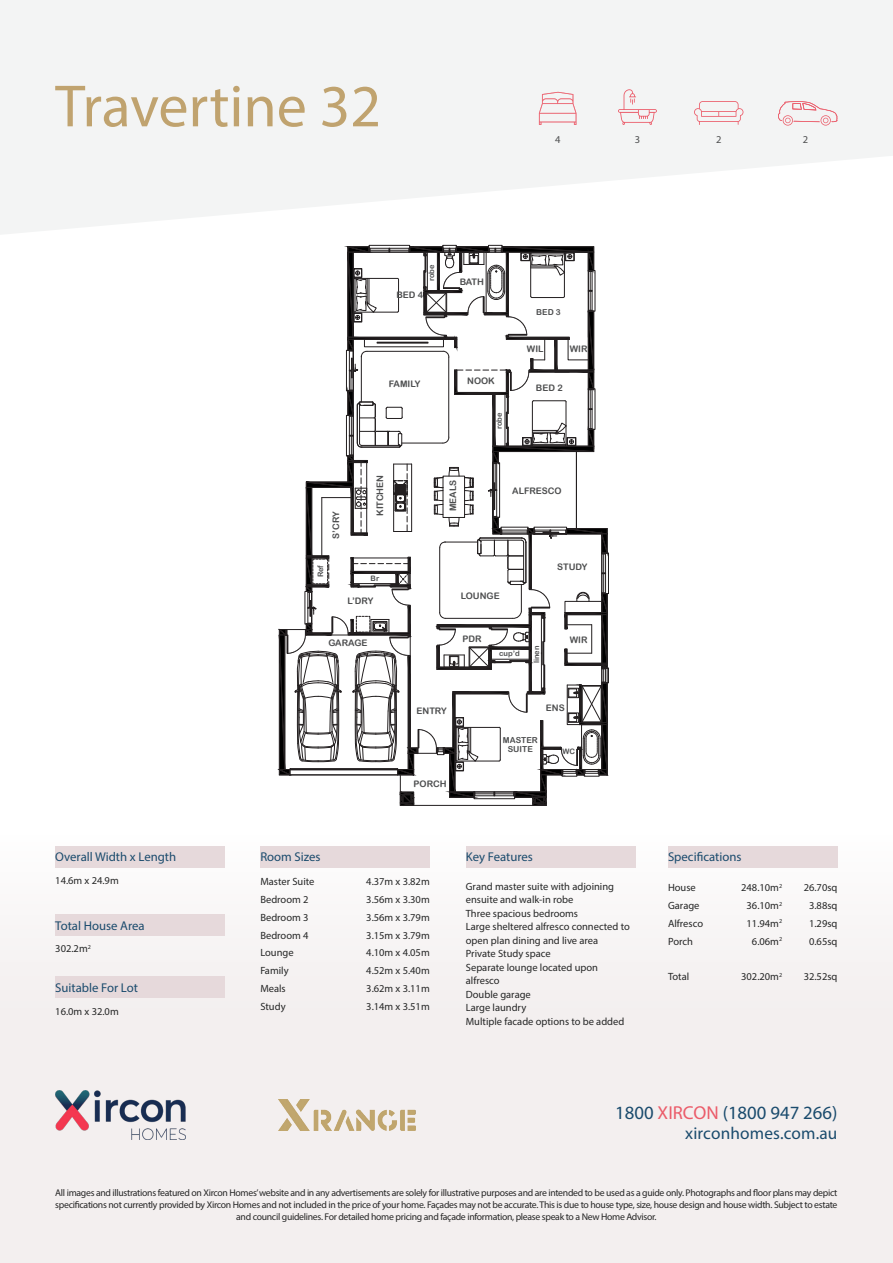
<style>
.page{position:relative;width:893px;height:1263px;background:#fff}
.page>*{position:absolute;margin:0;border:0;box-sizing:border-box;transform-origin:0 0}
.t1{font:60px "Myriad Pro";color:#c0a36f}
.t2{font:18.75px "Myriad Pro";color:#1a4b6d}
.t3{font:17.25px "Myriad Pro";letter-spacing:.01em;color:#1a4b6d}
.t4{font:12.75px "Myriad Pro";color:#1a4b6d}
.t5{font:10.5px/13.5px "Myriad Pro";color:#252626}
.t6{font:10.5px "Myriad Pro";color:#4d4e4f}
.t7{font:9.75px/12px "Myriad Pro";letter-spacing:-.03em;color:#262626;text-align:center}
.t8{font:9px "Arial Rounded MT Bold";color:#4d4e4f}
.t9{font:8.25px "Arial Rounded MT Bold";color:#4d4e4f}
.t10{font:7.5px "Arial Rounded MT Bold";color:#4d4e4f}
.s1{color:#eb5b69}
</style>
<div class="page">
<div style="left:0;top:835px;width:893px;height:428px;background:#f3efef"></div>
<svg style="left:0;top:0;width:893px;height:234px;fill:#f3f4f4"></svg>
<div style="left:260px;top:846px;width:170px;height:21px;background:#e6d9db"></div>
<div style="left:466px;top:846px;width:169px;height:21px;background:#e6d9db"></div>
<div style="left:668px;top:846px;width:169px;height:21px;background:#e6d9db"></div>
<img style="left:55px;top:1090px;width:131px;height:49px">
<div style="left:55px;top:976px;width:170px;height:22px;background:#e6d9db"></div>
<div style="left:55px;top:914px;width:170px;height:22px;background:#e6d9db"></div>
<div style="left:55px;top:846px;width:170px;height:21px;background:#e6d9db"></div>
<svg style="left:778px;top:100px;width:59px;height:26px"></svg>
<svg style="left:694px;top:101px;width:50px;height:24px"></svg>
<svg style="left:618px;top:89px;width:39px;height:36px"></svg>
<svg style="left:539px;top:92px;width:37px;height:33px"></svg>
<img style="left:279px;top:1099px;width:136px;height:31px">
<div style="left:602px;top:553px;width:7px;height:41px;border:1px solid #231f20"></div>
<div style="left:369px;top:245px;width:41px;height:7px;border:1px solid #231f20"></div>
<div style="left:443px;top:245px;width:13px;height:7px;border:1px solid #231f20"></div>
<div style="left:488px;top:245px;width:14px;height:7px;border:1px solid #231f20"></div>
<div style="left:602px;top:668px;width:7px;height:15px;border:1px solid #231f20"></div>
<svg style="left:279px;top:246px;width:329px;height:560px"></svg>
<p class="t1" style="left:55px;top:69px;width:327px">Travertine 32</p>
<p class="t6" style="left:555px;top:133px;width:7px">4</p>
<p class="t6" style="left:635px;top:133px;width:7px">3</p>
<p class="t6" style="left:716px;top:133px;width:7px">2</p>
<p class="t6" style="left:803px;top:133px;width:7px">2</p>
<p class="t10" style="left:427px;top:281px;width:18px;rotate:-90deg">robe</p>
<p class="t8" style="left:396px;top:289px;width:28px">BED 4</p>
<p class="t8" style="left:389px;top:379px;width:33px">FAMILY</p>
<p class="t8" style="left:460px;top:276px;width:26px">BATH</p>
<p class="t8" style="left:467px;top:376px;width:29px">NOOK</p>
<p class="t10" style="left:495px;top:429px;width:18px;rotate:-90deg">robe</p>
<p class="t9" style="left:536px;top:307px;width:26px">BED 3</p>
<p class="t8" style="left:527px;top:344px;width:18px">WIL</p>
<p class="t8" style="left:570px;top:344px;width:19px">WIR</p>
<p class="t8" style="left:536px;top:382px;width:28px">BED 2</p>
<p class="t8" style="left:331px;top:539px;width:29px;rotate:-90deg">S’CRY</p>
<p class="t8" style="left:375px;top:516px;width:43px;rotate:-90deg">KITCHEN</p>
<p class="t10" style="left:316px;top:577px;width:14px;rotate:-90deg">Ref</p>
<p class="t10" style="left:371px;top:574px;width:10px">Br</p>
<p class="t8" style="left:348px;top:596px;width:27px">L’DRY</p>
<p class="t8" style="left:328px;top:637px;width:41px">GARAGE</p>
<p class="t8" style="left:448px;top:511px;width:33px;rotate:-90deg">MEALS</p>
<p class="t8" style="left:512px;top:485px;width:51px">ALFRESCO</p>
<p class="t8" style="left:461px;top:591px;width:40px">LOUNGE</p>
<p class="t8" style="left:462px;top:633px;width:21px">PDR</p>
<p class="t8" style="left:557px;top:561px;width:32px">STUDY</p>
<p class="t8" style="left:570px;top:634px;width:19px">WIR</p>
<p class="t10" style="left:499px;top:649px;width:22px">cup’d</p>
<p class="t10" style="left:532px;top:663px;width:19px;rotate:-90deg">linen</p>
<p class="t4" style="left:55px;top:849px;width:122px">Overall Width x Length</p>
<p class="t5" style="left:55px;top:874px;width:65px">14.6m x 24.9m</p>
<p class="t4" style="left:55px;top:917px;width:91px">Total House Area</p>
<p class="t5" style="left:55px;top:942px;width:37px">302.2m<sup>2</sup></p>
<p class="t4" style="left:55px;top:980px;width:84px">Suitable For Lot</p>
<p class="t5" style="left:55px;top:1005px;width:65px">16.0m x 32.0m</p>
<p class="t4" style="left:260px;top:849px;width:62px">Room Sizes</p>
<p class="t5" style="left:260px;top:875px;width:56px">Master Suite</p>
<p class="t5" style="left:260px;top:893px;width:50px">Bedroom 2</p>
<p class="t5" style="left:260px;top:910px;width:50px">Bedroom 3</p>
<p class="t5" style="left:260px;top:928px;width:50px">Bedroom 4</p>
<p class="t5" style="left:260px;top:946px;width:35px">Lounge</p>
<p class="t5" style="left:260px;top:964px;width:30px">Family</p>
<p class="t5" style="left:260px;top:981px;width:27px">Meals</p>
<p class="t5" style="left:260px;top:999px;width:27px">Study</p>
<p class="t8" style="left:416px;top:706px;width:32px">ENTRY</p>
<p class="t8" style="left:414px;top:778px;width:34px">PORCH</p>
<p class="t8" style="left:546px;top:703px;width:20px">ENS</p>
<p class="t9" style="left:503px;top:735px;width:36px">MASTER</p>
<p class="t9" style="left:508px;top:744px;width:27px">SUITE</p>
<p class="t10" style="left:563px;top:747px;width:14px">WC</p>
<p class="t5" style="left:366px;top:875px;width:65px">4.37m x 3.82m</p>
<p class="t5" style="left:366px;top:893px;width:65px">3.56m x 3.30m</p>
<p class="t5" style="left:366px;top:910px;width:65px">3.56m x 3.79m</p>
<p class="t5" style="left:366px;top:928px;width:65px">3.15m x 3.79m</p>
<p class="t5" style="left:366px;top:946px;width:65px">4.10m x 4.05m</p>
<p class="t5" style="left:366px;top:964px;width:65px">4.52m x 5.40m</p>
<p class="t5" style="left:366px;top:981px;width:65px">3.62m x 3.11m</p>
<p class="t5" style="left:366px;top:999px;width:65px">3.14m x 3.51m</p>
<p class="t4" style="left:466px;top:849px;width:69px">Key Features</p>
<p class="t5" style="left:466px;top:879px;width:150px">Grand master suite with adjoining</p>
<p class="t5" style="left:466px;top:893px;width:109px">ensuite and walk-in robe</p>
<p class="t5" style="left:466px;top:906px;width:114px">Three spacious bedrooms</p>
<p class="t5" style="left:466px;top:920px;width:165px">Large sheltered alfresco connected to open plan dining and live area</p>
<p class="t5" style="left:466px;top:947px;width:86px">Private Study space</p>
<p class="t5" style="left:466px;top:960px;width:134px">Separate lounge located upon</p>
<p class="t5" style="left:466px;top:974px;width:35px">alfresco</p>
<p class="t5" style="left:466px;top:987px;width:67px">Double garage</p>
<p class="t5" style="left:466px;top:1001px;width:62px">Large laundry</p>
<p class="t5" style="left:466px;top:1014px;width:160px">Multiple facade options to be added</p>
<p class="t4" style="left:668px;top:849px;width:75px">Specifications</p>
<p class="t5" style="left:668px;top:881px;width:29px">House</p>
<p class="t5" style="left:668px;top:899px;width:33px">Garage</p>
<p class="t5" style="left:668px;top:916px;width:37px">Alfresco</p>
<p class="t5" style="left:668px;top:934px;width:26px">Porch</p>
<p class="t5" style="left:668px;top:970px;width:23px">Total</p>
<p class="t5" style="left:741px;top:881px;width:43px">248.10m<sup>2</sup></p>
<p class="t5" style="left:747px;top:899px;width:37px">36.10m<sup>2</sup></p>
<p class="t5" style="left:747px;top:916px;width:37px">11.94m<sup>2</sup></p>
<p class="t5" style="left:752px;top:934px;width:32px">6.06m<sup>2</sup></p>
<p class="t5" style="left:741px;top:970px;width:43px">302.20m<sup>2</sup></p>
<p class="t5" style="left:804px;top:881px;width:35px">26.70sq</p>
<p class="t5" style="left:809px;top:899px;width:30px">3.88sq</p>
<p class="t5" style="left:809px;top:916px;width:30px">1.29sq</p>
<p class="t5" style="left:809px;top:934px;width:30px">0.65sq</p>
<p class="t5" style="left:804px;top:970px;width:35px">32.52sq</p>
<p class="t2" style="left:615px;top:1101px;width:224px">1800 <span class="s1">XIRCON</span> (1800 947 266)</p>
<p class="t3" style="left:685px;top:1123px;width:154px">xirconhomes.com.au</p>
<p class="t7" style="left:55px;top:1187px;width:784px">All images and illustrations featured on Xircon Homes’ website and in any advertisements are solely for illustrative purposes and are intended to be used as a guide only. Photographs and floor plans may depict specifications not currently provided by Xircon Homes and not included in the price of your home. Façades may not be accurate. This is due to house type, size, house design and house width. Subject to estate and council guidelines. For detailed home pricing and façade information, please speak to a New Home Advisor.</p>
</div>
